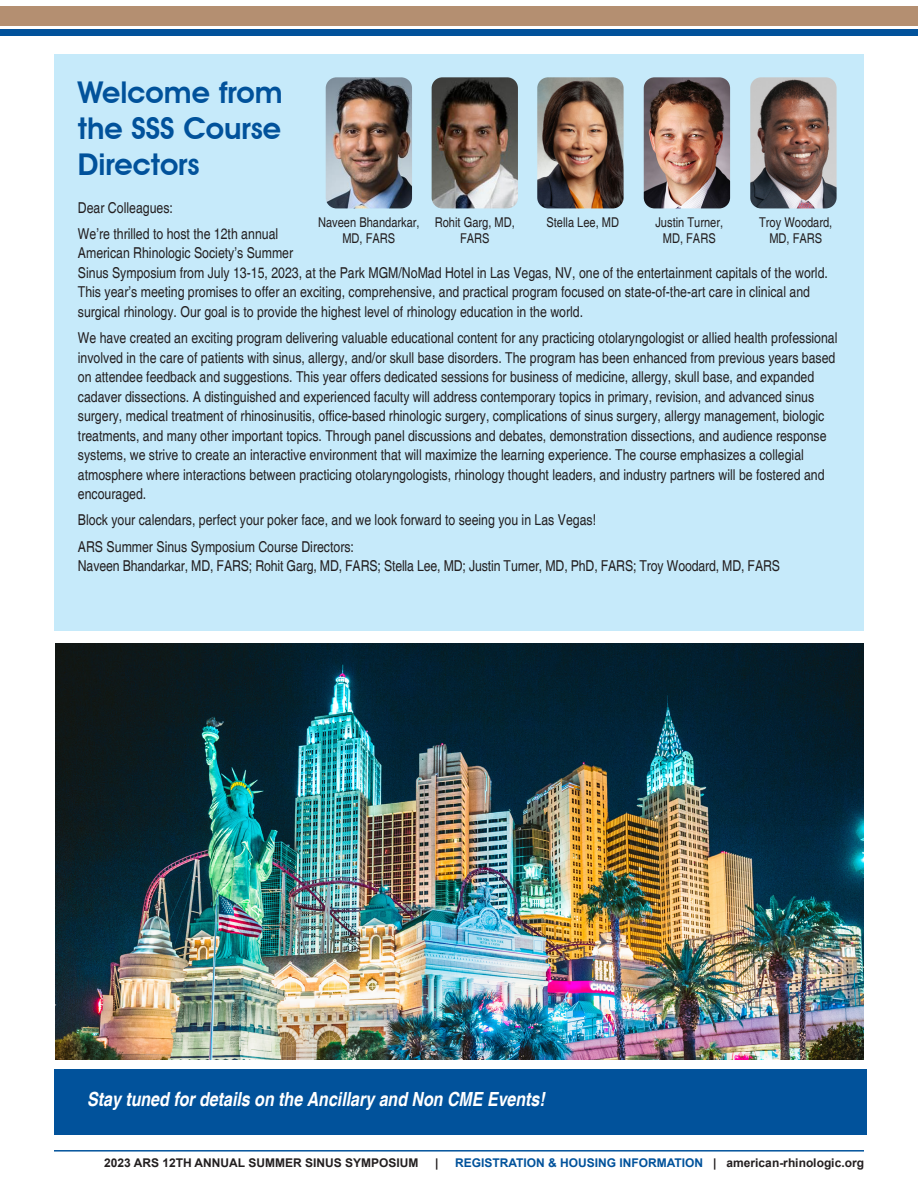
<style>
.page{position:relative;width:918px;height:1188px;background:#fff}
.page>*{position:absolute;margin:0;border:0;box-sizing:border-box;transform-origin:0 0}
.t1{font:600 30px/36px "Avant Garde IT Cby BT";color:#01529b;text-align:justify}
.t2{font:italic 700 condensed 19.5px "Helvetica";color:#fff}
.t3{font:condensed 15px/19.5px "Helvetica";color:#231f20}
.t4{font:condensed 13.5px/16.5px "Helvetica";color:#231f20;text-align:center}
.t5{font:700 12px "Arial";color:#01529b}
.t6{font:700 12px "Arial";color:#231f20}
.s1{color:#231f20}
</style>
<div class="page">
<div style="left:0;top:7px;width:918px;height:19px;background:#b48f71"></div>
<div style="left:0;top:29px;width:918px;height:7px;background:#01529b"></div>
<hr style="left:54px;top:1150px;width:810px;height:2px;background:#01529b">
<div style="left:54px;top:54px;width:810px;height:577px;background:#c6eafa"></div>
<div style="left:54px;top:1069px;width:812px;height:66px;background:#01529b"></div>
<img style="left:55px;top:644px;width:809px;height:416px">
<img style="left:537px;top:77px;width:87px;height:131px">
<img style="left:326px;top:77px;width:86px;height:131px">
<img style="left:432px;top:77px;width:86px;height:131px">
<img style="left:644px;top:77px;width:86px;height:131px">
<img style="left:750px;top:77px;width:87px;height:131px">
<p class="t1" style="left:78px;top:74px;width:206px">Welcome from the SSS Course Directors</p>
<p class="t3" style="left:78px;top:198px;width:97px">Dear Colleagues:</p>
<p class="t3" style="left:78px;top:224px;width:752px">We’re thrilled to host the 12th annual<br>American Rhinologic Society’s Summer<br>Sinus Symposium from July 13-15, 2023, at the Park MGM/NoMad Hotel in Las Vegas, NV, one of the entertainment capitals of the world.<br>This year’s meeting promises to offer an exciting, comprehensive, and practical program focused on state-of-the-art care in clinical and surgical rhinology. Our goal is to provide the highest level of rhinology education in the world.</p>
<p class="t3" style="left:78px;top:328px;width:761px">We have created an exciting program delivering valuable educational content for any practicing otolaryngologist or allied health professional involved in the care of patients with sinus, allergy, and/or skull base disorders. The program has been enhanced from previous years based on attendee feedback and suggestions. This year offers dedicated sessions for business of medicine, allergy, skull base, and expanded cadaver dissections. A distinguished and experienced faculty will address contemporary topics in primary, revision, and advanced sinus surgery, medical treatment of rhinosinusitis, office-based rhinologic surgery, complications of sinus surgery, allergy management, biologic treatments, and many other important topics. Through panel discussions and debates, demonstration dissections, and audience response systems, we strive to create an interactive environment that will maximize the learning experience. The course emphasizes a collegial atmosphere where interactions between practicing otolaryngologists, rhinology thought leaders, and industry partners will be fostered and encouraged.</p>
<p class="t3" style="left:78px;top:511px;width:520px">Block your calendars, perfect your poker face, and we look forward to seeing you in Las Vegas!</p>
<p class="t3" style="left:78px;top:537px;width:278px">ARS Summer Sinus Symposium Course Directors:</p>
<p class="t3" style="left:78px;top:556px;width:704px">Naveen Bhandarkar, MD, FARS; Rohit Garg, MD, FARS; Stella Lee, MD; Justin Turner, MD, PhD, FARS; Troy Woodard, MD, FARS</p>
<p class="t4" style="left:435px;top:214px;width:81px">Rohit Garg, MD,<br>FARS</p>
<p class="t4" style="left:546px;top:214px;width:74px">Stella Lee, MD</p>
<p class="t4" style="left:655px;top:214px;width:69px">Justin Turner,<br>MD, FARS</p>
<p class="t4" style="left:759px;top:214px;width:75px">Troy Woodard,<br>MD, FARS</p>
<p class="t4" style="left:318px;top:214px;width:103px">Naveen Bhandarkar,</p>
<p class="t4" style="left:342px;top:230px;width:54px">MD, FARS</p>
<p class="t2" style="left:87px;top:1088px;width:459px">Stay tuned for details on the Ancillary and Non CME Events!</p>
<p class="t6" style="left:104px;top:1154px;width:316px">2023 ARS 12TH ANNUAL SUMMER SINUS SYMPOSIUM</p>
<p class="t6" style="left:435px;top:1154px;width:5px">|</p>
<p class="t5" style="left:455px;top:1154px;width:410px">REGISTRATION &amp; HOUSING INFORMATION <span class="s1">| american-rhinologic.org</span></p>
</div>
